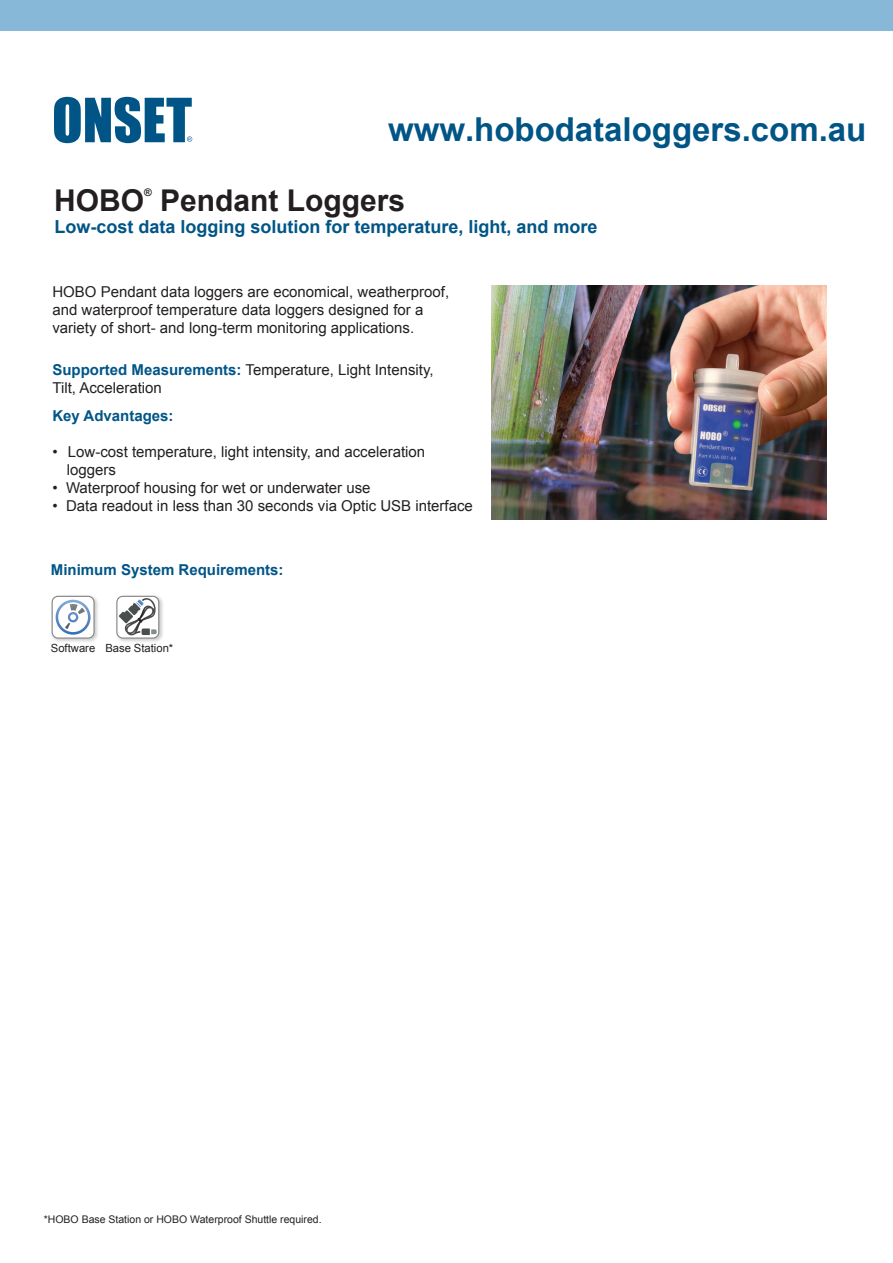
<style>
.page{position:relative;width:893px;height:1263px;background:#fff}
.page>*{position:absolute;margin:0;border:0;box-sizing:border-box;transform-origin:0 0}
.t1{font:700 33px "Arial";color:#005586}
.t2{font:700 30px "Arial";color:#231f20}
.t3{font:700 18px "Arial";color:#005586}
.t4{font:15px/18px "Arial";color:#231f20}
.t5{font:700 15px "Arial";color:#005587}
.t6{font:11.25px "Arial";color:#231f20}
.t7{font:10.5px "Arial";color:#231f20}
.t8{font:700 10.5px "Arial";color:#231f20}
.s1{font-weight:700;color:#005587}
</style>
<div class="page">
<div style="left:0;top:0;width:893px;height:30px;background:#88b8d7"></div>
<svg style="left:54px;top:97px;width:138px;height:46px"></svg>
<div style="left:50px;top:594px;width:50px;height:50px;background:#231f20;opacity:.25"></div>
<div style="left:52px;top:596px;width:43px;height:43px;border:1px solid #848384;border-radius:6px"></div>
<svg style="left:52px;top:596px;width:42px;height:42px"></svg>
<div style="left:115px;top:594px;width:50px;height:50px;background:#231f20;opacity:.25"></div>
<div style="left:117px;top:596px;width:42px;height:42px;background:#fff;border-radius:6px"></div>
<div style="left:116px;top:596px;width:43px;height:43px;border:1px solid #848384;border-radius:6px"></div>
<svg style="left:119px;top:598px;width:38px;height:38px"></svg>
<img style="left:492px;top:286px;width:334px;height:234px">
<h1 class="t1" style="left:388px;top:111px;width:480px">www.hobodataloggers.com.au</h1>
<p class="t2" style="left:54px;top:180px;width:92px">HOBO</p>
<p class="t8" style="left:144px;top:185px;width:9px">®</p>
<p class="t2" style="left:160px;top:180px;width:247px">Pendant Loggers</p>
<p class="t3" style="left:54px;top:215px;width:545px">Low-cost data logging solution for temperature, light, and more</p>
<p class="t4" style="left:52px;top:283px;width:398px">HOBO Pendant data loggers are economical, weatherproof, and waterproof temperature data loggers designed for a variety of short- and long-term monitoring applications.</p>
<p class="t4" style="left:52px;top:361px;width:383px"><span class="s1">Supported Measurements:</span> Temperature, Light Intensity,</p>
<p class="t4" style="left:52px;top:379px;width:111px">Tilt, Acceleration</p>
<p class="t5" style="left:52px;top:405px;width:123px">Key Advantages:</p>
<p class="t4" style="left:52px;top:442px;width:374px">• Low-cost temperature, light intensity, and acceleration</p>
<p class="t4" style="left:67px;top:460px;width:51px">loggers</p>
<p class="t4" style="left:52px;top:478px;width:320px">• Waterproof housing for wet or underwater use</p>
<p class="t4" style="left:52px;top:496px;width:422px">• Data readout in less than 30 seconds via Optic USB interface</p>
<p class="t5" style="left:51px;top:559px;width:234px">Minimum System Requirements:</p>
<p class="t6" style="left:51px;top:640px;width:46px">Software</p>
<p class="t6" style="left:105px;top:640px;width:69px">Base Station*</p>
<p class="t7" style="left:44px;top:1212px;width:279px">*HOBO Base Station or HOBO Waterproof Shuttle required.</p>
</div>
